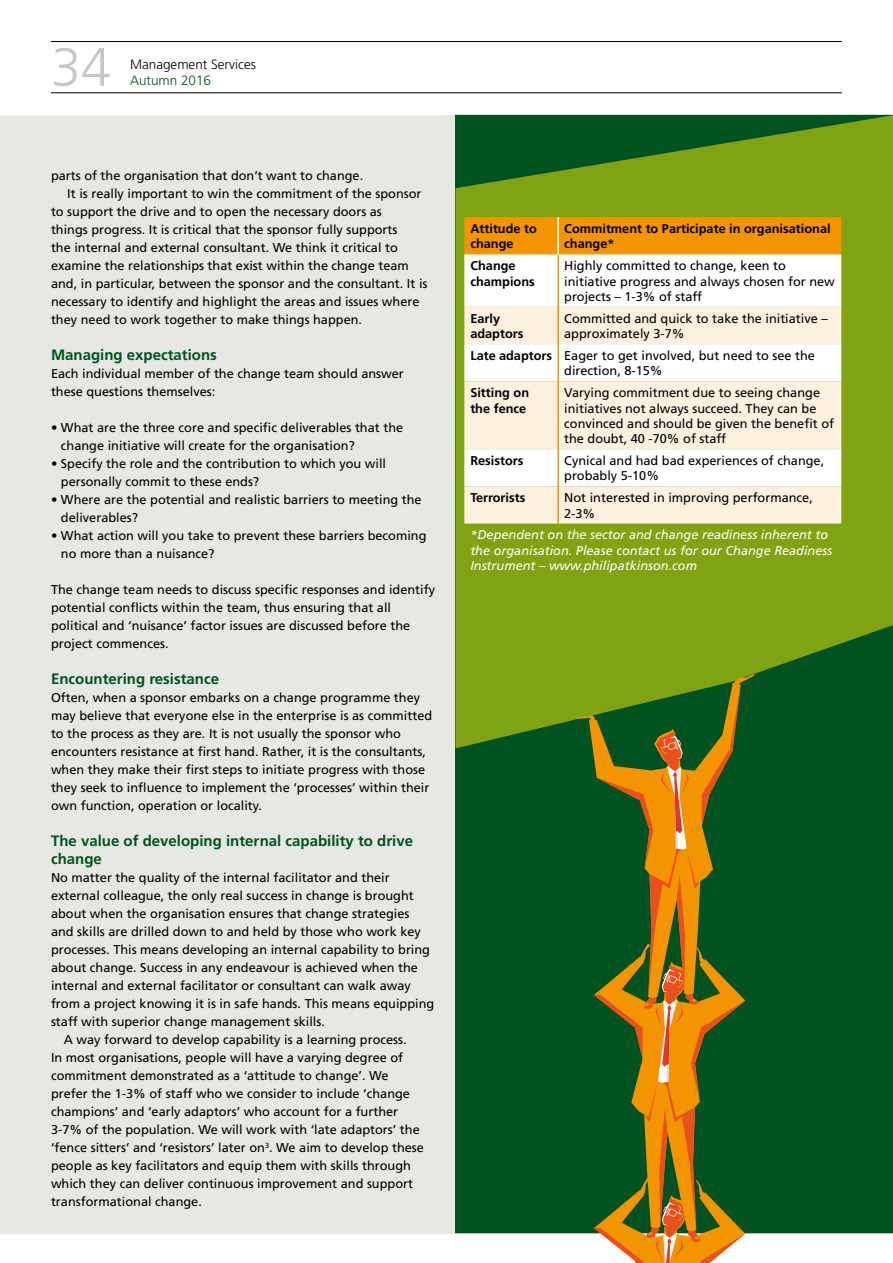
<style>
.page{position:relative;width:893px;height:1263px;background:#fff}
.page>*{position:absolute;margin:0;border:0;box-sizing:border-box;transform-origin:0 0}
.t1{font:300 54px "Frutiger";color:#c6c7c8}
.t2{font:700 15px/18px "Frutiger";color:#005220}
.t3{font:300 13.5px "Frutiger";color:#000}
.t4{font:300 13.5px "Frutiger";color:#005220}
.t5{font:12.75px/18px "Frutiger";color:#000}
.t6{font:italic 12.75px/15.3px "Frutiger";color:#fff}
.t7{font:700 12.75px/15.3px "Frutiger";color:#000}
.s1{font-weight:700}
</style>
<div class="page">
<hr style="left:51px;top:41px;width:791px;height:1px;background:#000">
<hr style="left:51px;top:92px;width:791px;height:1px;background:#000">
<div style="left:0;top:115px;width:893px;height:1118px;background:#e5e9e1"></div>
<div style="left:455px;top:748px;width:438px;height:485px;background:#005220"></div>
<svg style="left:455px;top:115px;width:438px;height:633px;background:#649115"></svg>
<div style="left:464px;top:217px;width:377px;height:37px;background:#f39400"></div>
<div style="left:464px;top:254px;width:377px;height:53px;background:#fff"></div>
<svg style="left:464px;top:307px;width:377px;height:217px;background:#fdf4e7"></svg>
<hr style="left:557px;top:254px;width:2px;height:53px;background:#f39400">
<hr style="left:557px;top:307px;width:2px;height:37px;background:#f39400">
<hr style="left:557px;top:344px;width:2px;height:37px;background:#f39400">
<hr style="left:557px;top:381px;width:2px;height:68px;background:#f39400">
<hr style="left:557px;top:449px;width:2px;height:37px;background:#f39400">
<hr style="left:557px;top:486px;width:2px;height:38px;background:#f39400">
<hr style="left:557px;top:217px;width:2px;height:37px;background:#fff">
<svg style="left:576px;top:674px;width:179px;height:589px;background:#5b6b1d"></svg>
<h1 class="t1" style="left:51px;top:37px;width:62px">34</h1>
<p class="t3" style="left:130px;top:57px;width:127px">Management Services</p>
<p class="t4" style="left:130px;top:73px;width:83px">Autumn 2016</p>
<p class="t5" style="left:51px;top:166px;width:314px">parts of the organisation that don’t want to change.</p>
<p class="t5" style="left:67px;top:184px;width:356px">It is really important to win the commitment of the sponsor</p>
<p class="t5" style="left:51px;top:202px;width:332px">to support the drive and to open the necessary doors as</p>
<p class="t5" style="left:51px;top:220px;width:348px">things progress. It is critical that the sponsor fully supports</p>
<p class="t5" style="left:51px;top:238px;width:348px">the internal and external consultant. We think it critical to</p>
<p class="t5" style="left:51px;top:256px;width:359px">examine the relationships that exist within the change team</p>
<p class="t5" style="left:51px;top:274px;width:378px">and, in particular, between the sponsor and the consultant. It is</p>
<p class="t5" style="left:51px;top:292px;width:370px">necessary to identify and highlight the areas and issues where</p>
<p class="t5" style="left:51px;top:310px;width:313px">they need to work together to make things happen.</p>
<p class="t2" style="left:51px;top:346px;width:167px">Managing expectations</p>
<p class="t5" style="left:51px;top:364px;width:354px">Each individual member of the change team should answer these questions themselves:</p>
<p class="t5" style="left:61px;top:418px;width:344px;text-indent:-10px">• What are the three core and specific deliverables that the change initiative will create for the organisation?</p>
<p class="t5" style="left:61px;top:454px;width:327px;text-indent:-10px">• Specify the role and the contribution to which you will personally commit to these ends?</p>
<p class="t5" style="left:61px;top:490px;width:362px;text-indent:-10px">• Where are the potential and realistic barriers to meeting the deliverables?</p>
<p class="t5" style="left:61px;top:526px;width:367px;text-indent:-10px">• What action will you take to prevent these barriers becoming no more than a nuisance?</p>
<p class="t5" style="left:51px;top:580px;width:386px">The change team needs to discuss specific responses and identify potential conflicts within the team, thus ensuring that all political and ‘nuisance’ factor issues are discussed before the project commences.</p>
<p class="t2" style="left:51px;top:670px;width:170px">Encountering resistance</p>
<p class="t5" style="left:51px;top:688px;width:383px">Often, when a sponsor embarks on a change programme they may believe that everyone else in the enterprise is as committed to the process as they are. It is not usually the sponsor who encounters resistance at first hand. Rather, it is the consultants, when they make their first steps to initiate progress with those they seek to influence to implement the ‘processes’ within their own function, operation or locality.</p>
<p class="t2" style="left:51px;top:832px;width:364px">The value of developing internal capability to drive change</p>
<p class="t5" style="left:51px;top:868px;width:340px">No matter the quality of the internal facilitator and their</p>
<p class="t5" style="left:51px;top:886px;width:364px">external colleague, the only real success in change is brought</p>
<p class="t5" style="left:51px;top:904px;width:360px">about when the organisation ensures that change strategies</p>
<p class="t5" style="left:51px;top:922px;width:371px">and skills are drilled down to and held by those who work key</p>
<p class="t5" style="left:51px;top:940px;width:381px">processes. This means developing an internal capability to bring</p>
<p class="t5" style="left:51px;top:958px;width:368px">about change. Success in any endeavour is achieved when the</p>
<p class="t5" style="left:51px;top:976px;width:361px">internal and external facilitator or consultant can walk away</p>
<p class="t5" style="left:51px;top:994px;width:385px">from a project knowing it is in safe hands. This means equipping</p>
<p class="t5" style="left:51px;top:1012px;width:275px">staff with superior change management skills.</p>
<p class="t5" style="left:64px;top:1030px;width:344px">A way forward to develop capability is a learning process.</p>
<p class="t5" style="left:51px;top:1048px;width:354px">In most organisations, people will have a varying degree of</p>
<p class="t5" style="left:51px;top:1066px;width:339px">commitment demonstrated as a ‘attitude to change’. We</p>
<p class="t5" style="left:51px;top:1084px;width:360px">prefer the 1-3% of staff who we consider to include ‘change</p>
<p class="t5" style="left:51px;top:1102px;width:349px">champions’ and ‘early adaptors’ who account for a further</p>
<p class="t5" style="left:51px;top:1120px;width:370px">3-7% of the population. We will work with ‘late adaptors’ the</p>
<p class="t5" style="left:51px;top:1139px;width:374px">‘fence sitters’ and ‘resistors’ later on<sup>3</sup>. We aim to develop these</p>
<p class="t5" style="left:51px;top:1156px;width:361px">people as key facilitators and equip them with skills through</p>
<p class="t5" style="left:51px;top:1174px;width:363px">which they can deliver continuous improvement and support</p>
<p class="t5" style="left:51px;top:1192px;width:152px">transformational change.</p>
<p class="t7" style="left:470px;top:221px;width:68px">Attitude to change</p>
<p class="t7" style="left:564px;top:221px;width:268px">Commitment to Participate in organisational change*</p>
<p class="t7" style="left:470px;top:258px;width:66px">Change champions</p>
<p class="t5" style="left:564px;top:258px;width:272px;line-height:15.3px">Highly committed to change, keen to initiative progress and always chosen for new projects – 1-3% of staff</p>
<p class="t7" style="left:470px;top:311px;width:55px">Early adaptors</p>
<p class="t5" style="left:564px;top:311px;width:265px;line-height:15.3px">Committed and quick to take the initiative – approximately 3-7%</p>
<p class="t5" style="left:564px;top:348px;width:252px;line-height:15.3px;text-indent:-94px"><span class="s1">Late adaptors</span> Eager to get involved, but need to see the direction, 8-15%</p>
<p class="t7" style="left:470px;top:385px;width:60px">Sitting on the fence</p>
<p class="t5" style="left:564px;top:385px;width:271px;line-height:15.3px">Varying commitment due to seeing change initiatives not always succeed. They can be convinced and should be given the benefit of the doubt, 40 -70% of staff</p>
<p class="t7" style="left:470px;top:453px;width:55px">Resistors</p>
<p class="t5" style="left:564px;top:453px;width:262px;line-height:15.3px">Cynical and had bad experiences of change, probably 5-10%</p>
<p class="t7" style="left:470px;top:490px;width:57px">Terrorists</p>
<p class="t5" style="left:564px;top:490px;width:250px;line-height:15.3px">Not interested in improving performance,<br>2-3%</p>
<p class="t6" style="left:470px;top:527px;width:364px">*Dependent on the sector and change readiness inherent to the organisation. Please contact us for our Change Readiness<br>Instrument – www.philipatkinson.com</p>
</div>
